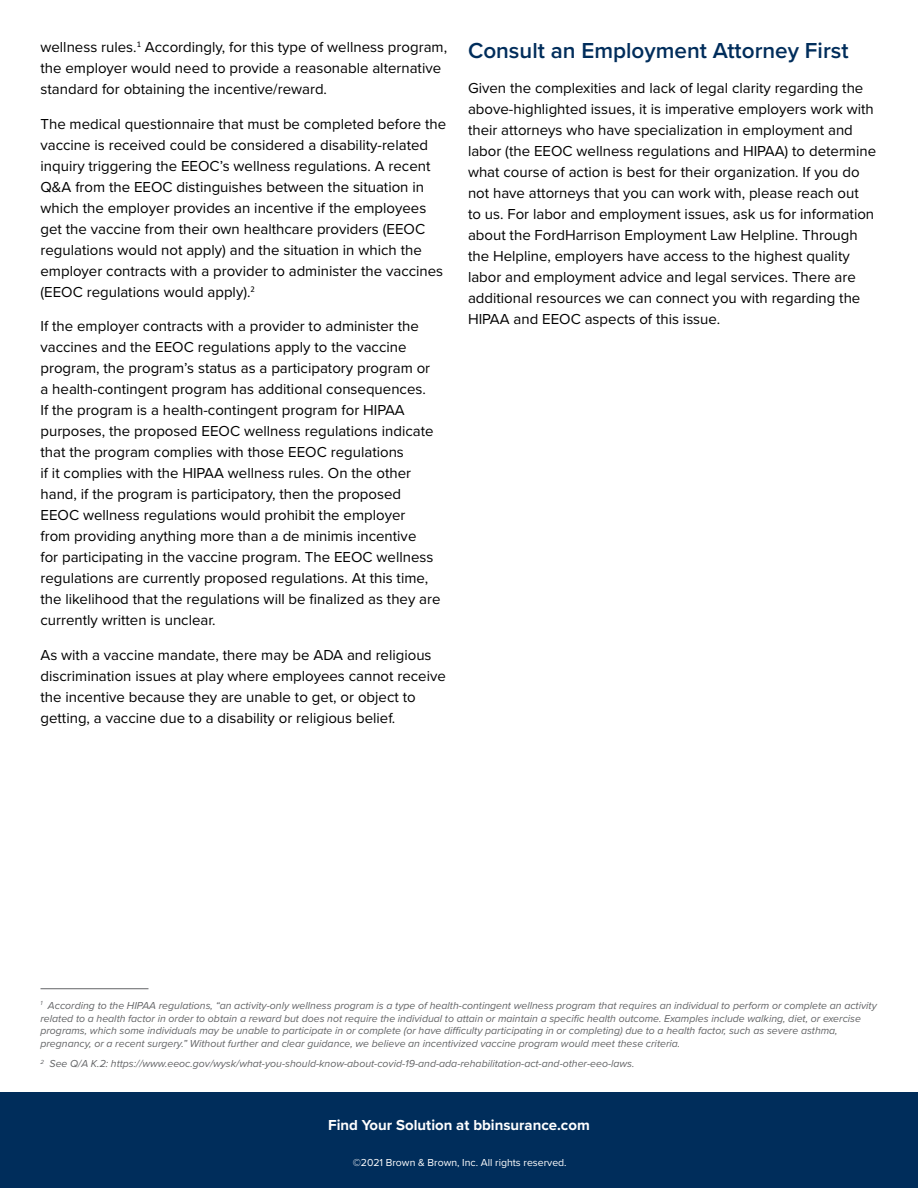
<style>
.page{position:relative;width:918px;height:1188px;background:#fff}
.page>*{position:absolute;margin:0;border:0;box-sizing:border-box;transform-origin:0 0}
.t1{font:600 22.5px "Proxima Nova";color:#002d5b}
.t2{font:15px/21px "Proxima Nova";color:#000}
.t3{font:700 15px "Proxima Nova";color:#fff}
.t4{font:italic 10.5px/12.6px "Proxima Nova";color:#636466}
.t5{font:10.5px "Proxima Nova";color:#fff}
</style>
<div class="page">
<hr style="left:40px;top:988px;width:108px;height:1px;background:#636466">
<div style="left:0;top:1092px;width:918px;height:96px;background:#002d5b"></div>
<p class="t2" style="left:40px;top:36px;width:408px">wellness rules.<sup>1</sup> Accordingly, for this type of wellness program, the employer would need to provide a reasonable alternative standard for obtaining the incentive/reward.</p>
<p class="t2" style="left:41px;top:113px;width:407px">The medical questionnaire that must be completed before the vaccine is received could be considered a disability-related inquiry triggering the EEOC’s wellness regulations. A recent Q&amp;A from the EEOC distinguishes between the situation in which the employer provides an incentive if the employees get the vaccine from their own healthcare providers (EEOC regulations would not apply) and the situation in which the employer contracts with a provider to administer the vaccines (EEOC regulations would apply).<sup>2</sup></p>
<p class="t2" style="left:41px;top:315px;width:402px">If the employer contracts with a provider to administer the vaccines and the EEOC regulations apply to the vaccine program, the program’s status as a participatory program or a health-contingent program has additional consequences.<br>If the program is a health-contingent program for HIPAA purposes, the proposed EEOC wellness regulations indicate that the program complies with those EEOC regulations<br>if it complies with the HIPAA wellness rules. On the other hand, if the program is participatory, then the proposed EEOC wellness regulations would prohibit the employer<br>from providing anything more than a de minimis incentive<br>for participating in the vaccine program. The EEOC wellness regulations are currently proposed regulations. At this time, the likelihood that the regulations will be finalized as they are currently written is unclear.</p>
<p class="t2" style="left:41px;top:644px;width:407px">As with a vaccine mandate, there may be ADA and religious discrimination issues at play where employees cannot receive the incentive because they are unable to get, or object to getting, a vaccine due to a disability or religious belief.</p>
<h1 class="t1" style="left:468px;top:34px;width:382px">Consult an Employment Attorney First</h1>
<p class="t2" style="left:468px;top:77px;width:410px">Given the complexities and lack of legal clarity regarding the above-highlighted issues, it is imperative employers work with their attorneys who have specialization in employment and labor (the EEOC wellness regulations and HIPAA) to determine what course of action is best for their organization. If you do not have attorneys that you can work with, please reach out<br>to us. For labor and employment issues, ask us for information about the FordHarrison Employment Law Helpline. Through the Helpline, employers have access to the highest quality labor and employment advice and legal services. There are additional resources we can connect you with regarding the HIPAA and EEOC aspects of this issue.</p>
<p class="t4" style="left:40px;top:999px;width:838px"><sup>1</sup> According to the HIPAA regulations, “an activity-only wellness program is a type of health-contingent wellness program that requires an individual to perform or complete an activity related to a health factor in order to obtain a reward but does not require the individual to attain or maintain a specific health outcome. Examples include walking, diet, or exercise programs, which some individuals may be unable to participate in or complete (or have difficulty participating in or completing) due to a health factor, such as severe asthma, pregnancy, or a recent surgery.” Without further and clear guidance, we believe an incentivized vaccine program would meet these criteria.</p>
<p class="t4" style="left:40px;top:1057px;width:596px"><sup>2</sup> See Q/A K.2: https://www.eeoc.gov/wysk/what-you-should-know-about-covid-19-and-ada-rehabilitation-act-and-other-eeo-laws.</p>
<p class="t3" style="left:328px;top:1113px;width:263px">Find Your Solution at bbinsurance.com</p>
<p class="t5" style="left:353px;top:1155px;width:216px">©2021 Brown &amp; Brown, Inc. All rights reserved.</p>
</div>
